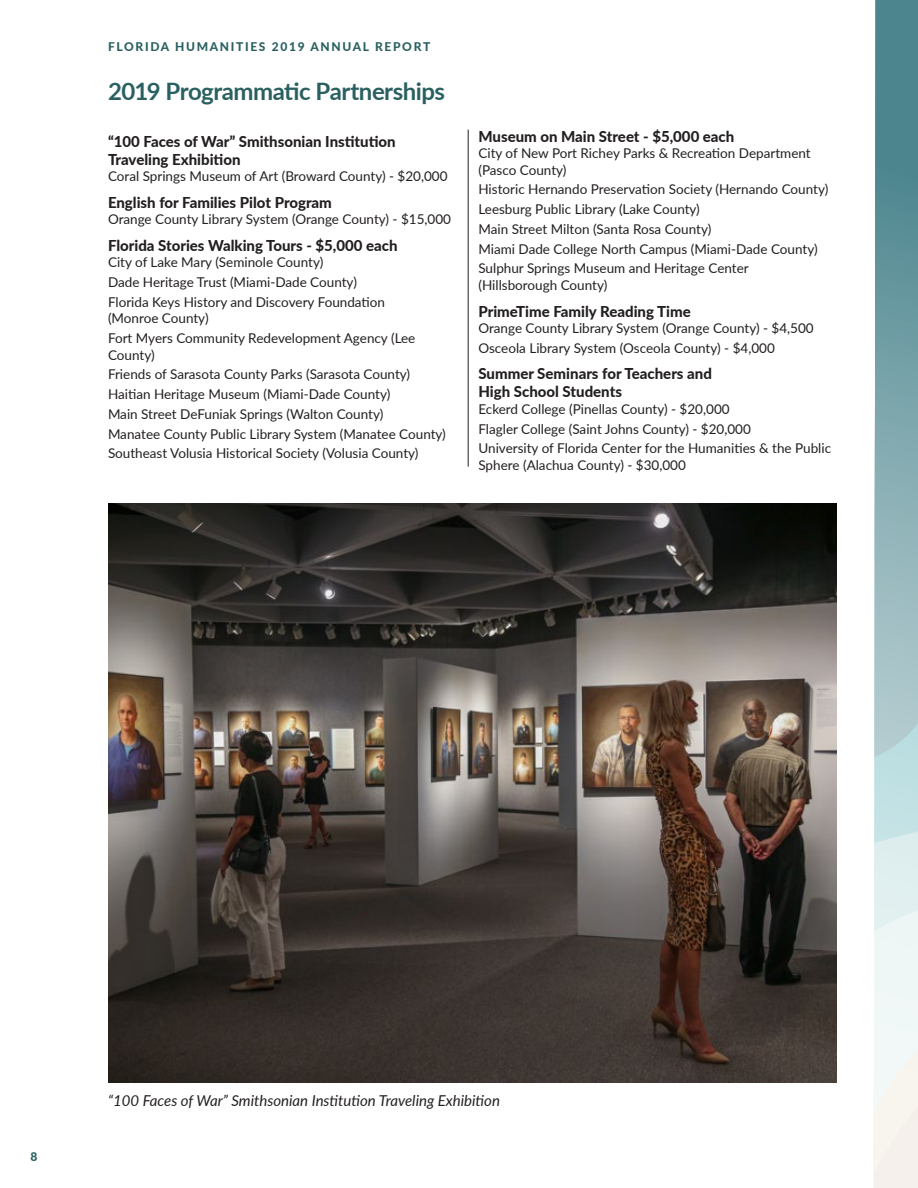
<style>
.page{position:relative;width:918px;height:1188px;background:#fff}
.page>*{position:absolute;margin:0;border:0;box-sizing:border-box;transform-origin:0 0}
.t1{font:700 24px "Lato";letter-spacing:-.02em;color:#2a6060}
.t2{font:800 15px/18px "Lato";color:#231f20}
.t3{font:italic 15px "Lato";color:#231f20}
.t4{font:13.5px/19.8px "Lato";color:#231f20}
.t5{font:800 12px "Lato";letter-spacing:.14em;color:#2a6060}
</style>
<div class="page">
<svg style="left:873px;top:0;width:45px;height:1188px"></svg>
<img style="left:109px;top:504px;width:727px;height:578px">
<hr style="left:468px;top:130px;width:1px;height:337px;background:#231f20">
<p class="t5" style="left:108px;top:38px;width:324px">FLORIDA HUMANITIES 2019 ANNUAL REPORT</p>
<h1 class="t1" style="left:108px;top:74px;width:339px">2019 Programmatic Partnerships</h1>
<p class="t2" style="left:108px;top:132px;width:289px">“100 Faces of War” Smithsonian Institution<br>Traveling Exhibition</p>
<p class="t4" style="left:108px;top:166px;width:341px">Coral Springs Museum of Art (Broward County) - $20,000</p>
<p class="t2" style="left:108px;top:193px;width:225px">English for Families Pilot Program</p>
<p class="t4" style="left:108px;top:209px;width:345px">Orange County Library System (Orange County) - $15,000</p>
<p class="t2" style="left:108px;top:236px;width:291px">Florida Stories Walking Tours - $5,000 each</p>
<p class="t4" style="left:108px;top:252px;width:279px">City of Lake Mary (Seminole County)<br>Dade Heritage Trust (Miami-Dade County)<br>Florida Keys History and Discovery Foundation</p>
<p class="t4" style="left:108px;top:308px;width:309px">(Monroe County)<br>Fort Myers Community Redevelopment Agency (Lee</p>
<p class="t4" style="left:108px;top:344px;width:339px">County)<br>Friends of Sarasota County Parks (Sarasota County)<br>Haitian Heritage Museum (Miami-Dade County)<br>Main Street DeFuniak Springs (Walton County)<br>Manatee County Public Library System (Manatee County)<br>Southeast Volusia Historical Society (Volusia County)</p>
<p class="t2" style="left:478px;top:127px;width:257px">Museum on Main Street - $5,000 each</p>
<p class="t4" style="left:478px;top:144px;width:334px;line-height:16.5px">City of New Port Richey Parks &amp; Recreation Department (Pasco County)</p>
<p class="t4" style="left:478px;top:179px;width:351px">Historic Hernando Preservation Society (Hernando County)<br>Leesburg Public Library (Lake County)<br>Main Street Milton (Santa Rosa County)<br>Miami Dade College North Campus (Miami-Dade County)<br>Sulphur Springs Museum and Heritage Center</p>
<p class="t4" style="left:478px;top:274px;width:130px">(Hillsborough County)</p>
<p class="t2" style="left:478px;top:301px;width:214px">PrimeTime Family Reading Time</p>
<p class="t4" style="left:478px;top:318px;width:337px">Orange County Library System (Orange County) - $4,500<br>Osceola Library System (Osceola County) - $4,000</p>
<p class="t2" style="left:478px;top:364px;width:235px">Summer Seminars for Teachers and<br>High School Students</p>
<p class="t4" style="left:478px;top:399px;width:354px">Eckerd College (Pinellas County) - $20,000<br>Flagler College (Saint Johns County) - $20,000<br>University of Florida Center for the Humanities &amp; the Public</p>
<p class="t4" style="left:478px;top:454px;width:209px">Sphere (Alachua County) - $30,000</p>
<p class="t5" style="left:30px;top:1147px;width:8px">8</p>
<p class="t3" style="left:108px;top:1090px;width:393px">“100 Faces of War” Smithsonian Institution Traveling Exhibition</p>
</div>
